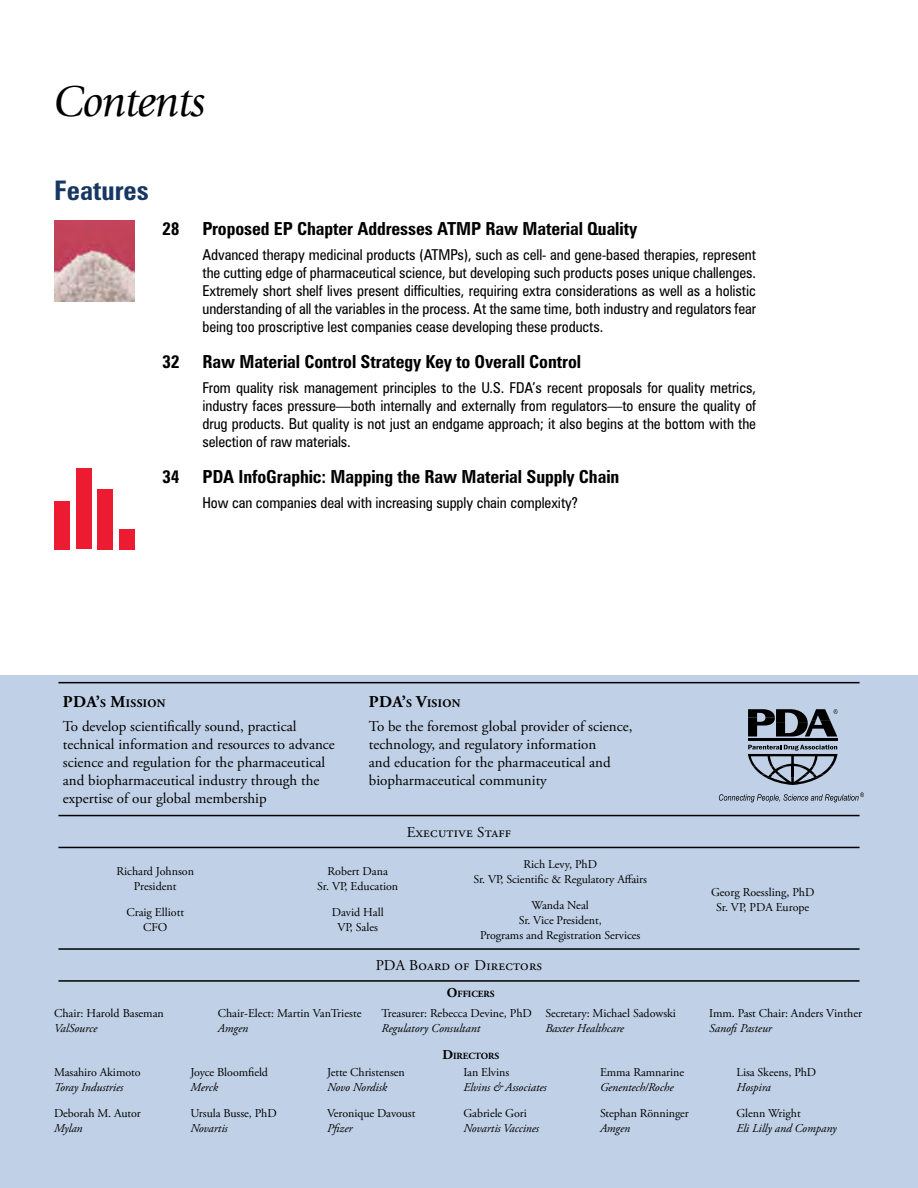
<style>
.page{position:relative;width:918px;height:1188px;background:#fff}
.page>*{position:absolute;margin:0;border:0;box-sizing:border-box;transform-origin:0 0}
.t1{font:italic 45px "Giovanni";letter-spacing:-.02em;color:#000}
.t2{font:700 condensed 27px "Zurich BT";color:#173763}
.t3{font:700 condensed 18px "Zurich BT";letter-spacing:-.005em;color:#000}
.t4{font:condensed 15px/18px "Zurich BT";letter-spacing:-.005em;color:#000;text-align:justify}
.t5{font:15px/18px "Adobe Garamond Pro";color:#000}
.t6{font:15px "Adobe Garamond Pro";letter-spacing:.02em;color:#000}
.t7{font:12px/15px "Adobe Garamond Pro";letter-spacing:-.005em;color:#000;text-align:center}
.t8{font:italic 12px "Adobe Garamond Pro";letter-spacing:-.005em;color:#000}
.t9{font:700 11.55px "Adobe Garamond Pro";letter-spacing:.03em;color:#000}
.t10{font:700 9.45px "Adobe Garamond Pro";color:#000}
.s1{font-size:16.5px}
.s2{font-size:13.5px}
</style>
<div class="page">
<div style="left:0;top:675px;width:918px;height:513px;background:#c0d1e7"></div>
<hr style="left:58px;top:682px;width:802px;height:1px;background:#000">
<hr style="left:58px;top:815px;width:802px;height:1px;background:#000">
<hr style="left:748px;top:739px;width:90px;height:2px;background:#000">
<svg style="left:748px;top:745px;width:90px;height:40px"></svg>
<svg style="left:719px;top:792px;width:145px;height:10px"></svg>
<svg style="left:748px;top:709px;width:90px;height:28px"></svg>
<hr style="left:58px;top:847px;width:802px;height:1px;background:#000">
<hr style="left:58px;top:948px;width:802px;height:2px;background:#000">
<hr style="left:58px;top:980px;width:802px;height:2px;background:#000">
<img style="left:54px;top:221px;width:81px;height:81px">
<div style="left:54px;top:501px;width:15px;height:48px;background:#ed1b31"></div>
<div style="left:98px;top:489px;width:15px;height:60px;background:#ed1b31"></div>
<div style="left:120px;top:529px;width:15px;height:20px;background:#ed1b31"></div>
<div style="left:76px;top:468px;width:15px;height:81px;background:#ed1b31"></div>
<h1 class="t1" style="left:54px;top:76px;width:153px">Contents</h1>
<h2 class="t2" style="left:54px;top:173px;width:96px">Features</h2>
<p class="t3" style="left:162px;top:218px;width:19px">28</p>
<p class="t3" style="left:202px;top:218px;width:436px">Proposed EP Chapter Addresses ATMP Raw Material Quality</p>
<p class="t4" style="left:202px;top:245px;width:555px">Advanced therapy medicinal products (ATMPs), such as cell- and gene-based therapies, represent the cutting edge of pharmaceutical science, but developing such products poses unique challenges.<br>Extremely short shelf lives present difficulties, requiring extra considerations as well as a holistic understanding of all the variables in the process. At the same time, both industry and regulators fear being too proscriptive lest companies cease developing these products.</p>
<p class="t3" style="left:162px;top:351px;width:19px">32</p>
<p class="t3" style="left:202px;top:351px;width:380px">Raw Material Control Strategy Key to Overall Control</p>
<p class="t4" style="left:202px;top:379px;width:555px">From quality risk management principles to the U.S. FDA’s recent proposals for quality metrics, industry faces pressure—both internally and externally from regulators—to ensure the quality of drug products. But quality is not just an endgame approach; it also begins at the bottom with the selection of raw materials.</p>
<p class="t3" style="left:162px;top:466px;width:19px">34</p>
<p class="t3" style="left:202px;top:466px;width:418px">PDA InfoGraphic: Mapping the Raw Material Supply Chain</p>
<p class="t4" style="left:202px;top:493px;width:377px">How can companies deal with increasing supply chain complexity?</p>
<p class="t9" style="left:63px;top:696px;width:104px"><span class="s1">PDA’</span>S <span class="s1">M</span>ISSION</p>
<p class="t5" style="left:63px;top:718px;width:274px">To develop scientifically sound, practical technical information and resources to advance science and regulation for the pharmaceutical and biopharmaceutical industry through the expertise of our global membership</p>
<p class="t9" style="left:369px;top:696px;width:93px"><span class="s1">PDA’</span>S <span class="s1">V</span>ISION</p>
<p class="t5" style="left:369px;top:718px;width:265px">To be the foremost global provider of science, technology, and regulatory information<br>and education for the pharmaceutical and biopharmaceutical community</p>
<p class="t6" style="left:407px;top:823px;width:106px">Executive Staff</p>
<p class="t7" style="left:116px;top:864px;width:79px">Richard Johnson<br>President</p>
<p class="t7" style="left:126px;top:905px;width:59px">Craig Elliott<br>CFO</p>
<p class="t7" style="left:54px;top:1007px;width:111px">Chair: Harold Baseman</p>
<p class="t8" style="left:54px;top:1021px;width:45px">ValSource</p>
<p class="t7" style="left:317px;top:864px;width:83px">Robert Dana<br>Sr. VP, Education</p>
<p class="t7" style="left:332px;top:905px;width:53px">David Hall<br>VP, Sales</p>
<p class="t7" style="left:473px;top:857px;width:175px">Rich Levy, PhD<br>Sr. VP, Scientific &amp; Regulatory Affairs</p>
<p class="t7" style="left:480px;top:898px;width:162px">Wanda Neal<br>Sr. Vice President,<br>Programs and Registration Services</p>
<p class="t7" style="left:218px;top:1007px;width:145px">Chair-Elect: Martin VanTrieste</p>
<p class="t8" style="left:218px;top:1021px;width:32px">Amgen</p>
<p class="t6" style="left:376px;top:957px;width:168px">PDA Board of Directors</p>
<p class="t10" style="left:447px;top:988px;width:49px"><span class="s2">O</span>FFICERS</p>
<p class="t7" style="left:382px;top:1007px;width:152px">Treasurer: Rebecca Devine, PhD</p>
<p class="t8" style="left:382px;top:1021px;width:100px">Regulatory Consultant</p>
<p class="t10" style="left:442px;top:1050px;width:58px"><span class="s2">D</span>IRECTORS</p>
<p class="t7" style="left:545px;top:1007px;width:132px">Secretary: Michael Sadowski</p>
<p class="t8" style="left:545px;top:1021px;width:80px">Baxter Healthcare</p>
<p class="t7" style="left:54px;top:1065px;width:88px">Masahiro Akimoto</p>
<p class="t8" style="left:54px;top:1080px;width:71px">Toray Industries</p>
<p class="t7" style="left:54px;top:1106px;width:88px">Deborah M. Autor</p>
<p class="t8" style="left:54px;top:1121px;width:30px">Mylan</p>
<p class="t7" style="left:190px;top:1065px;width:79px">Joyce Bloomfield</p>
<p class="t8" style="left:190px;top:1080px;width:29px">Merck</p>
<p class="t7" style="left:190px;top:1106px;width:88px">Ursula Busse, PhD</p>
<p class="t8" style="left:190px;top:1121px;width:39px">Novartis</p>
<p class="t7" style="left:327px;top:1065px;width:79px">Jette Christensen</p>
<p class="t8" style="left:327px;top:1080px;width:62px">Novo Nordisk</p>
<p class="t7" style="left:327px;top:1106px;width:90px">Veronique Davoust</p>
<p class="t8" style="left:327px;top:1121px;width:27px">Pfizer</p>
<p class="t7" style="left:464px;top:1065px;width:47px">Ian Elvins</p>
<p class="t8" style="left:464px;top:1080px;width:85px">Elvins &amp; Associates</p>
<p class="t7" style="left:464px;top:1106px;width:65px">Gabriele Gori</p>
<p class="t8" style="left:464px;top:1121px;width:77px">Novartis Vaccines</p>
<p class="t7" style="left:600px;top:1065px;width:86px">Emma Ramnarine</p>
<p class="t8" style="left:600px;top:1080px;width:75px">Genentech/Roche</p>
<p class="t7" style="left:600px;top:1106px;width:90px">Stephan Rönninger</p>
<p class="t8" style="left:600px;top:1121px;width:32px">Amgen</p>
<p class="t7" style="left:711px;top:885px;width:105px">Georg Roessling, PhD<br>Sr. VP, PDA Europe</p>
<p class="t7" style="left:709px;top:1007px;width:155px">Imm. Past Chair: Anders Vinther</p>
<p class="t8" style="left:709px;top:1021px;width:64px">Sanofi Pasteur</p>
<p class="t7" style="left:736px;top:1065px;width:81px">Lisa Skeens, PhD</p>
<p class="t8" style="left:736px;top:1080px;width:36px">Hospira</p>
<p class="t7" style="left:736px;top:1106px;width:66px">Glenn Wright</p>
<p class="t8" style="left:736px;top:1121px;width:102px">Eli Lilly and Company</p>
</div>
